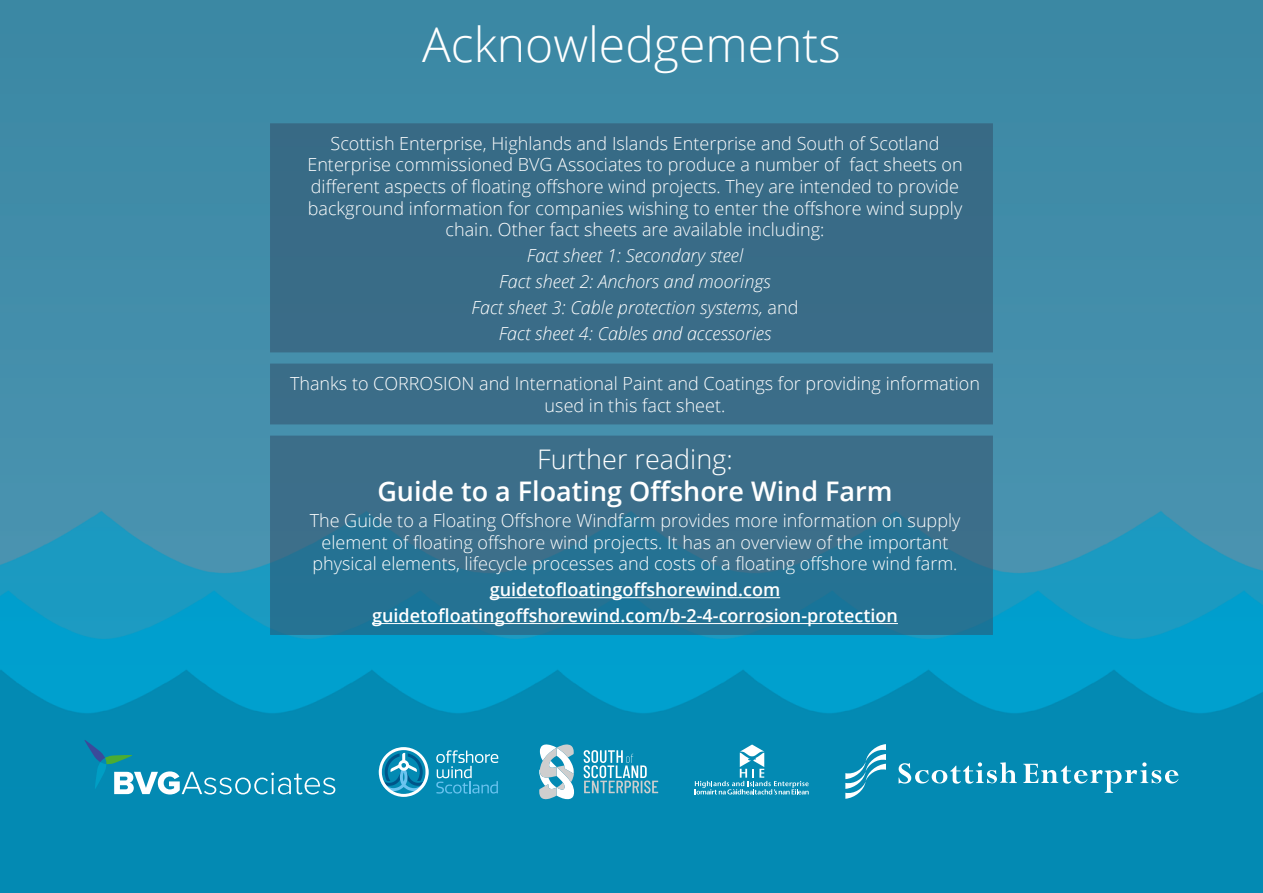
<style>
.page{position:relative;width:1263px;height:893px;background:#fff}
.page>*{position:absolute;margin:0;border:0;box-sizing:border-box;transform-origin:0 0}
.t1{font:300 48px "Open Sans";color:#fff}
.t2{font:600 27px/32.4px "Open Sans";color:#fff;text-align:center}
.t3{font:300 18px/21.6px "Open Sans";color:#fff;text-align:center}
.t4{font:italic 300 18px "Open Sans";color:#fff}
.t5{font:600 18px "Open Sans";color:#fff}
.s1{font-style:normal}
.s2{font-weight:300}
</style>
<div class="page">
<img style="left:0;top:0;width:1263px;height:893px">
<div style="left:270px;top:123px;width:723px;height:229px;background:#396b87"></div>
<div style="left:270px;top:364px;width:723px;height:60px;background:#3b6d88"></div>
<svg style="left:270px;top:436px;width:723px;height:199px;background:#31708e"></svg>
<hr style="left:490px;top:597px;width:290px;height:1px;background:#fff">
<hr style="left:372px;top:623px;width:526px;height:1px;background:#fff">
<svg style="left:695px;top:744px;width:114px;height:50px;background:#269abd"></svg>
<svg style="left:436px;top:750px;width:62px;height:43px;background:#2c9dc1"></svg>
<svg style="left:379px;top:747px;width:50px;height:50px"></svg>
<svg style="left:845px;top:744px;width:333px;height:55px;background:#1f97bb"></svg>
<svg style="left:584px;top:750px;width:74px;height:43px;background:#47a6c3"></svg>
<svg style="left:539px;top:744px;width:35px;height:55px"></svg>
<svg style="left:84px;top:740px;width:251px;height:54px;background:#2197ba"></svg>
<h1 class="t1" style="left:422px;top:12px;width:420px">Acknowledgements</h1>
<p class="t3" style="left:307px;top:132px;width:657px">Scottish Enterprise, Highlands and Islands Enterprise and South of Scotland Enterprise commissioned BVG Associates to produce a number of fact sheets on different aspects of floating offshore wind projects. They are intended to provide background information for companies wishing to enter the offshore wind supply chain. Other fact sheets are available including:</p>
<p class="t4" style="left:527px;top:243px;width:218px">Fact sheet 1: Secondary steel</p>
<p class="t4" style="left:499px;top:269px;width:273px">Fact sheet 2: Anchors and moorings</p>
<p class="t4" style="left:471px;top:295px;width:328px">Fact sheet 3: Cable protection systems, <span class="s1">and</span></p>
<p class="t4" style="left:499px;top:321px;width:274px">Fact sheet 4: Cables and accessories</p>
<p class="t3" style="left:290px;top:372px;width:691px">Thanks to CORROSION and International Paint and Coatings for providing information used in this fact sheet.</p>
<p class="t2" style="left:377px;top:442px;width:517px"><span class="s2">Further reading:<br></span>Guide to a Floating Offshore Wind Farm</p>
<p class="t3" style="left:310px;top:509px;width:652px">The Guide to a Floating Offshore Windfarm provides more information on supply element of floating offshore wind projects. It has an overview of the important physical elements, lifecycle processes and costs of a floating offshore wind farm.</p>
<p class="t5" style="left:490px;top:577px;width:292px">guidetofloatingoffshorewind.com</p>
<p class="t5" style="left:372px;top:603px;width:527px">guidetofloatingoffshorewind.com/b-2-4-corrosion-protection</p>
</div>
